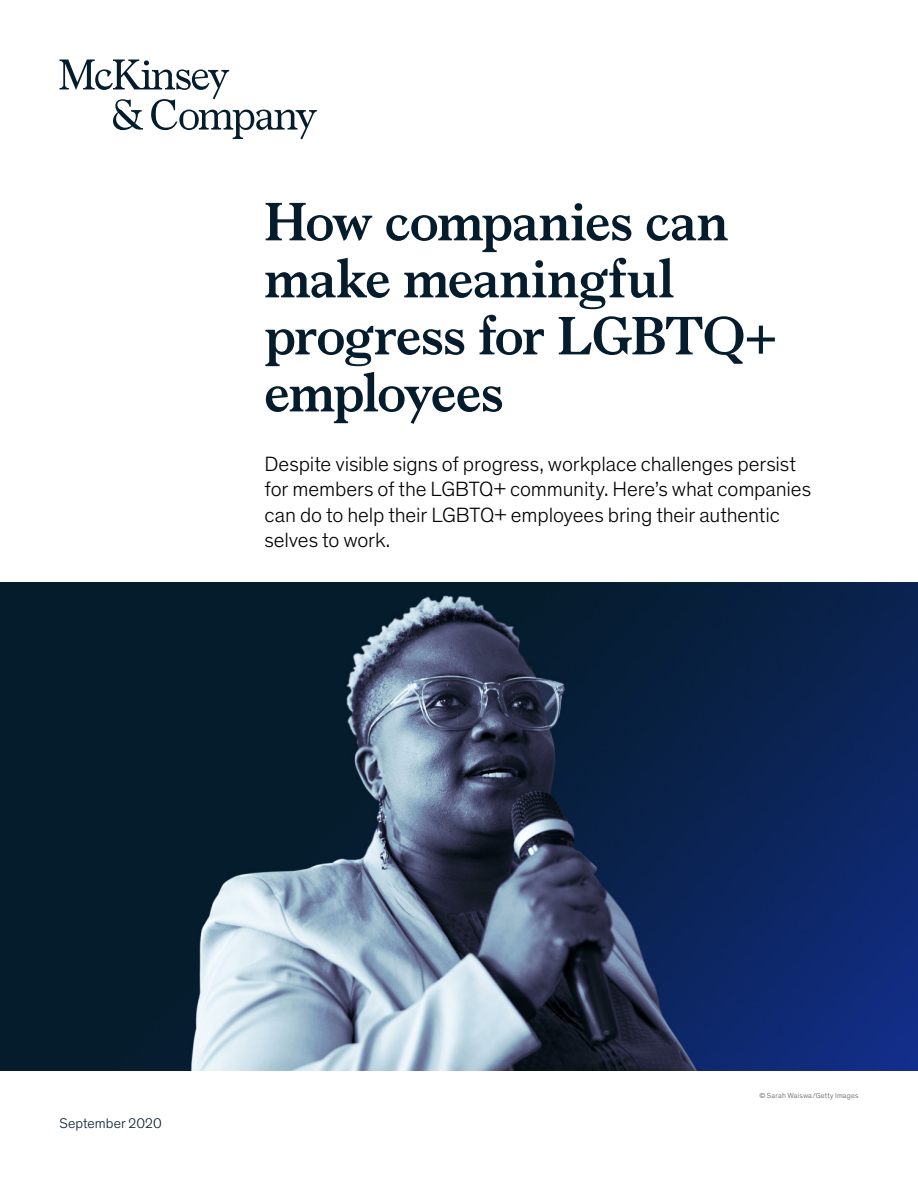
<style>
.page{position:relative;width:918px;height:1188px;background:#fff}
.page>*{position:absolute;margin:0;border:0;box-sizing:border-box;transform-origin:0 0}
.t1{font:700 54px/57px "Bower";letter-spacing:-.01em;color:#051c2c}
.t2{font:300 21px/25.5px "Theinhardt Pan";letter-spacing:-.005em;color:#000}
.t3{font:300 14.25px "Theinhardt Pan";letter-spacing:.005em;color:#051c2c}
.t4{font:300 7.5px "Theinhardt Pan";letter-spacing:.025em;color:#575756}
</style>
<div class="page">
<img style="left:0;top:582px;width:918px;height:488px">
<svg style="left:60px;top:60px;width:257px;height:79px"></svg>
<h1 class="t1" style="left:265px;top:189px;width:514px">How companies can make meaningful progress for LGBTQ+ employees</h1>
<p class="t2" style="left:265px;top:450px;width:548px">Despite visible signs of progress, workplace challenges persist for members of the LGBTQ+ community. Here’s what companies can do to help their LGBTQ+ employees bring their authentic selves to work.</p>
<p class="t3" style="left:60px;top:1114px;width:104px">September 2020</p>
<p class="t4" style="left:760px;top:1090px;width:100px">© Sarah Waiswa/Getty Images</p>
</div>
